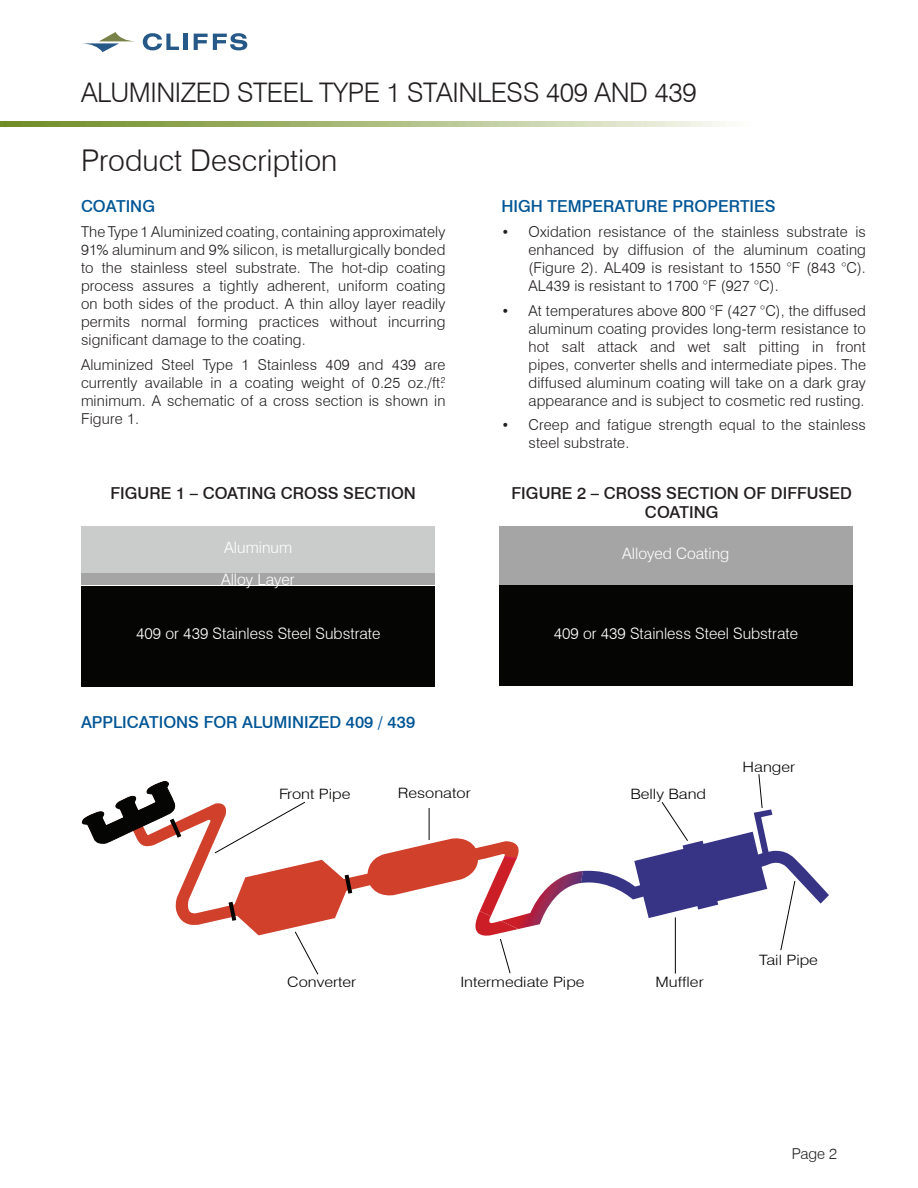
<style>
.page{position:relative;width:918px;height:1188px;background:#fff}
.page>*{position:absolute;margin:0;border:0;box-sizing:border-box;transform-origin:0 0}
.t1{font:300 30px "Swiss 721 BT";color:#231f20}
.t2{font:300 27px "Swiss 721 BT";letter-spacing:-.015em;color:#231f20}
.t3{font:500 16.5px "Swiss 721 BT";color:#005595}
.t4{font:500 16.5px/19.5px "Swiss 721 BT";letter-spacing:.005em;color:#231f20;text-align:center}
.t5{font:300 15.75px/31.8px "Swiss 721 BT";color:#fff}
.t6{font:300 15px/18px "Swiss 721 BT";letter-spacing:.01em;color:#231f20;text-align:justify}
.t7{font:300 14.25px "Swiss 721 BT";color:#050504;scale:1.15 1}
.s1{font-size:13.5px}
</style>
<div class="page">
<img style="left:0;top:122px;width:725px;height:5px">
<svg style="left:143px;top:33px;width:36px;height:17px"></svg>
<hr style="left:184px;top:34px;width:4px;height:16px;background:#265988">
<svg style="left:194px;top:33px;width:53px;height:17px"></svg>
<svg style="left:82px;top:32px;width:54px;height:20px"></svg>
<div style="left:81px;top:526px;width:354px;height:47px;background:#cacbcb"></div>
<div style="left:81px;top:574px;width:354px;height:11px;background:#a6a5a5"></div>
<div style="left:81px;top:586px;width:354px;height:100px;background:#050504"></div>
<div style="left:500px;top:586px;width:353px;height:100px;background:#050504"></div>
<div style="left:500px;top:526px;width:353px;height:59px;background:#a6a5a5"></div>
<svg style="left:142px;top:804px;width:72px;height:121px"></svg>
<svg style="left:81px;top:781px;width:100px;height:64px"></svg>
<svg style="left:796px;top:860px;width:33px;height:44px"></svg>
<svg style="left:214px;top:774px;width:582px;height:201px"></svg>
<h2 class="t2" style="left:81px;top:76px;width:617px">ALUMINIZED STEEL TYPE 1 STAINLESS 409 AND 439</h2>
<h1 class="t1" style="left:81px;top:142px;width:258px">Product Description</h1>
<p class="t3" style="left:81px;top:196px;width:76px">COATING</p>
<p class="t6" style="left:81px;top:222px;width:366px">The Type 1 Aluminized coating, containing approximately 91% aluminum and 9% silicon, is metallurgically bonded to the stainless steel substrate. The hot-dip coating process assures a tightly adherent, uniform coating on both sides of the product. A thin alloy layer readily permits normal forming practices without incurring significant damage to the coating.</p>
<p class="t6" style="left:81px;top:355px;width:366px">Aluminized Steel Type 1 Stainless 409 and 439 are currently available in a coating weight of 0.25 oz./ft.<sup>2 </sup>minimum. A schematic of a cross section is shown in Figure 1.</p>
<p class="t3" style="left:502px;top:196px;width:276px">HIGH TEMPERATURE PROPERTIES</p>
<p class="t6" style="left:529px;top:222px;width:339px;text-indent:-27px"><span class="s1">•</span> Oxidation resistance of the stainless substrate is enhanced by diffusion of the aluminum coating (Figure 2). AL409 is resistant to 1550 °F (843 °C).<br>AL439 is resistant to 1700 °F (927 °C).</p>
<p class="t6" style="left:529px;top:301px;width:339px;text-indent:-27px"><span class="s1">•</span> At temperatures above 800 °F (427 °C), the diffused aluminum coating provides long-term resistance to hot salt attack and wet salt pitting in front pipes, converter shells and intermediate pipes. The diffused aluminum coating will take on a dark gray appearance and is subject to cosmetic red rusting.</p>
<p class="t6" style="left:529px;top:416px;width:339px;text-indent:-27px"><span class="s1">•</span> Creep and fatigue strength equal to the stainless steel substrate.</p>
<p class="t4" style="left:110px;top:483px;width:307px">FIGURE 1 – COATING CROSS SECTION</p>
<p class="t4" style="left:512px;top:483px;width:342px">FIGURE 2 – CROSS SECTION OF DIFFUSED<br>COATING</p>
<p class="t5" style="left:221px;top:531px;width:75px">Aluminum<br>Alloy Layer</p>
<p class="t5" style="left:136px;top:617px;width:246px">409 or 439 Stainless Steel Substrate</p>
<p class="t5" style="left:622px;top:537px;width:109px">Alloyed Coating</p>
<p class="t5" style="left:554px;top:617px;width:246px">409 or 439 Stainless Steel Substrate</p>
<p class="t3" style="left:81px;top:712px;width:336px">APPLICATIONS FOR ALUMINIZED 409 / 439</p>
<p class="t7" style="left:279px;top:785px;width:64px">Front Pipe</p>
<p class="t7" style="left:398px;top:785px;width:65px">Resonator</p>
<p class="t7" style="left:630px;top:785px;width:67px">Belly Band</p>
<p class="t7" style="left:743px;top:759px;width:47px">Hanger</p>
<p class="t7" style="left:287px;top:973px;width:62px">Converter</p>
<p class="t7" style="left:460px;top:973px;width:110px">Intermediate Pipe</p>
<p class="t7" style="left:656px;top:973px;width:43px">Muffler</p>
<p class="t7" style="left:759px;top:952px;width:53px">Tail Pipe</p>
<p class="t6" style="left:792px;top:1144px;width:47px">Page 2</p>
</div>
